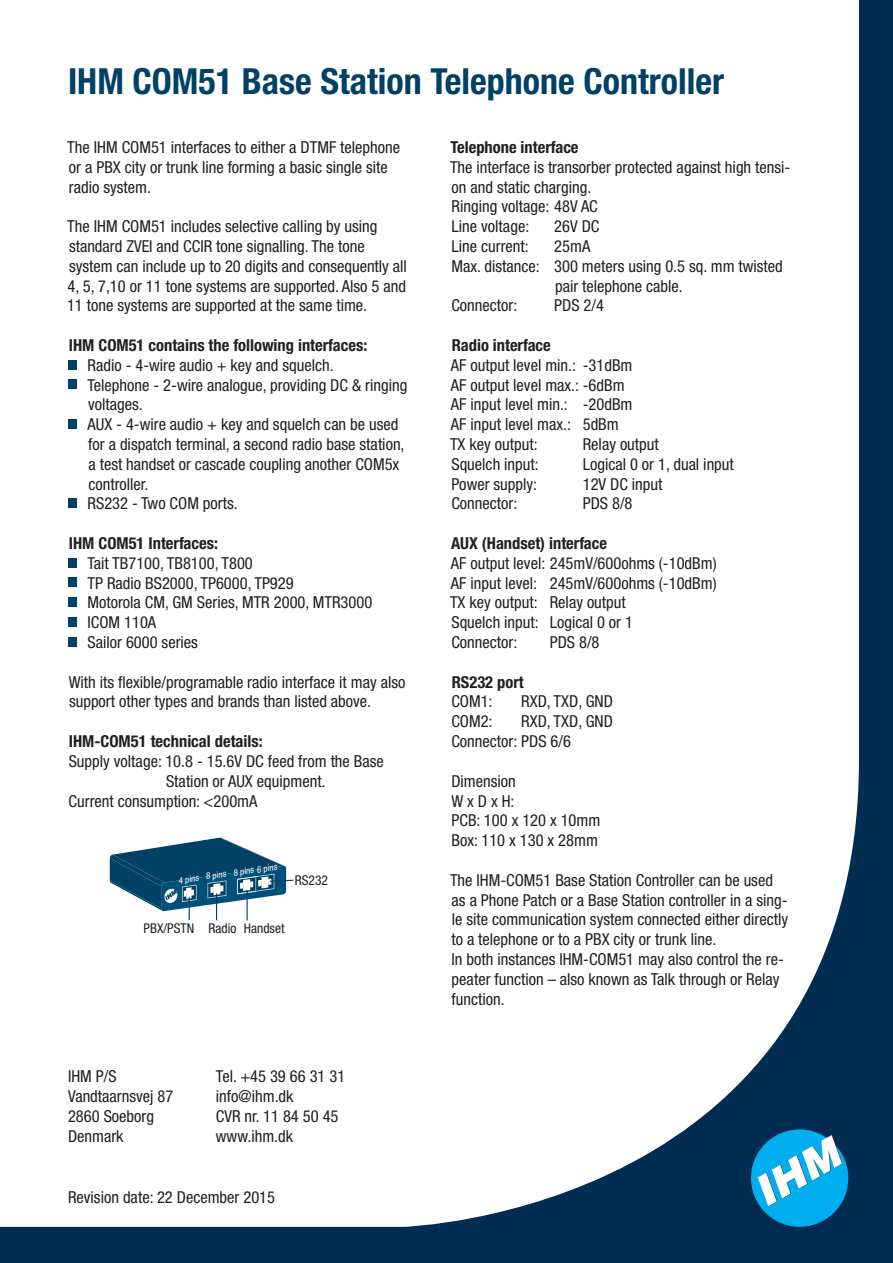
<style>
.page{position:relative;width:893px;height:1263px;background:#002d51}
.page>*{position:absolute;margin:0;border:0;box-sizing:border-box;transform-origin:0 0}
.t1{font:700 condensed 36px "Helvetica Neue";color:#004165}
.t2{font:condensed 16.5px/19.8px "Helvetica Neue";color:#231f20}
.t3{font:700 condensed 16.5px "Helvetica Neue";color:#231f20}
.t4{font:condensed 13.5px "Helvetica Neue";color:#231f20}
.t5{font:italic condensed 8.85px "Helvetica Neue";color:#fff}
.s1{font-weight:700}
</style>
<div class="page">
<div style="left:0;top:0;width:859px;height:1227px;background:#fff"></div>
<svg style="left:751px;top:1129px;width:97px;height:98px"></svg>
<div style="left:68px;top:360px;width:9px;height:9px;background:#004165"></div>
<div style="left:68px;top:380px;width:9px;height:9px;background:#004165"></div>
<div style="left:68px;top:419px;width:9px;height:10px;background:#004165"></div>
<div style="left:68px;top:499px;width:9px;height:9px;background:#004165"></div>
<div style="left:68px;top:558px;width:9px;height:9px;background:#004165"></div>
<div style="left:68px;top:578px;width:9px;height:9px;background:#004165"></div>
<div style="left:68px;top:598px;width:9px;height:9px;background:#004165"></div>
<div style="left:68px;top:617px;width:9px;height:10px;background:#004165"></div>
<div style="left:68px;top:637px;width:9px;height:9px;background:#004165"></div>
<svg style="left:110px;top:837px;width:185px;height:83px;background:#7197ac"></svg>
<p class="t1" style="left:68px;top:59px;width:657px">IHM COM51 Base Station Telephone Controller</p>
<p class="t2" style="left:67px;top:137px;width:334px">The IHM COM51 interfaces to either a DTMF telephone or a PBX city or trunk line forming a basic single site radio system.</p>
<p class="t2" style="left:67px;top:216px;width:341px">The IHM COM51 includes selective calling by using standard ZVEI and CCIR tone signalling. The tone system can include up to 20 digits and consequently all 4, 5, 7,10 or 11 tone systems are supported. Also 5 and 11 tone systems are supported at the same time.</p>
<p class="t3" style="left:69px;top:335px;width:300px">IHM COM51 contains the following interfaces:</p>
<p class="t2" style="left:88px;top:355px;width:248px">Radio - 4-wire audio + key and squelch.</p>
<p class="t2" style="left:88px;top:375px;width:321px">Telephone - 2-wire analogue, providing DC &amp; ringing voltages.</p>
<p class="t2" style="left:88px;top:414px;width:319px">AUX - 4-wire audio + key and squelch can be used for a dispatch terminal, a second radio base station, a test handset or cascade coupling another COM5x controller.</p>
<p class="t2" style="left:88px;top:494px;width:152px">RS232 - Two COM ports.</p>
<p class="t3" style="left:69px;top:533px;width:151px">IHM COM51 Interfaces:</p>
<p class="t2" style="left:88px;top:553px;width:167px">Tait TB7100, TB8100, T800</p>
<p class="t2" style="left:88px;top:573px;width:208px">TP Radio BS2000, TP6000, TP929</p>
<p class="t2" style="left:88px;top:593px;width:286px">Motorola CM, GM Series, MTR 2000, MTR3000</p>
<p class="t2" style="left:88px;top:612px;width:70px">ICOM 110A</p>
<p class="t2" style="left:88px;top:632px;width:112px">Sailor 6000 series</p>
<p class="t2" style="left:69px;top:672px;width:338px">With its flexible/programable radio interface it may also support other types and brands than listed above.</p>
<p class="t3" style="left:69px;top:731px;width:195px">IHM-COM51 technical details:</p>
<p class="t2" style="left:166px;top:751px;width:219px;text-indent:-97px">Supply voltage: 10.8 - 15.6V DC feed from the Base<br>Station or AUX equipment.</p>
<p class="t2" style="left:69px;top:791px;width:190px">Current consumption: &lt;200mA</p>
<p class="t5" style="left:205px;top:871px;width:22px;rotate:-8deg">8 pins</p>
<p class="t5" style="left:233px;top:867px;width:46px;rotate:-8deg">8 pins 6 pins</p>
<p class="t5" style="left:178px;top:875px;width:22px;rotate:-8deg">4 pins</p>
<p class="t4" style="left:295px;top:872px;width:35px">RS232</p>
<p class="t4" style="left:144px;top:920px;width:52px">PBX/PSTN</p>
<p class="t4" style="left:209px;top:920px;width:29px">Radio</p>
<p class="t4" style="left:244px;top:920px;width:42px">Handset</p>
<p class="t2" style="left:68px;top:1066px;width:50px">IHM P/S</p>
<p class="t2" style="left:68px;top:1086px;width:107px">Vandtaarnsvej 87</p>
<p class="t2" style="left:68px;top:1106px;width:88px">2860 Soeborg</p>
<p class="t2" style="left:68px;top:1126px;width:57px">Denmark</p>
<p class="t2" style="left:216px;top:1066px;width:131px">Tel. +45 39 66 31 31</p>
<p class="t2" style="left:216px;top:1086px;width:79px">info@ihm.dk</p>
<p class="t2" style="left:216px;top:1106px;width:124px">CVR nr. 11 84 50 45</p>
<p class="t2" style="left:216px;top:1126px;width:79px">www.ihm.dk</p>
<p class="t2" style="left:68px;top:1187px;width:209px">Revision date: 22 December 2015</p>
<p class="t3" style="left:450px;top:137px;width:130px">Telephone interface</p>
<p class="t2" style="left:450px;top:157px;width:342px">The interface is transorber protected against high tensi&shy;on and static charging.</p>
<p class="t2" style="left:452px;top:197px;width:148px">Ringing voltage: 48V AC</p>
<p class="t2" style="left:452px;top:216px;width:79px">Line voltage:</p>
<p class="t2" style="left:554px;top:216px;width:47px">26V DC</p>
<p class="t2" style="left:452px;top:236px;width:79px">Line current:</p>
<p class="t2" style="left:554px;top:236px;width:38px">25mA</p>
<p class="t2" style="left:452px;top:256px;width:333px;text-align:center">Max. distance: 300 meters using 0.5 sq. mm twisted pair telephone cable.</p>
<p class="t2" style="left:451px;top:296px;width:67px">Connector:</p>
<p class="t2" style="left:554px;top:296px;width:51px">PDS 2/4</p>
<p class="t2" style="left:451px;top:335px;width:183px"><span class="s1">Radio interface<br></span>AF output level min.: -31dBm</p>
<p class="t2" style="left:451px;top:375px;width:175px">AF output level max.: -6dBm</p>
<p class="t2" style="left:451px;top:395px;width:183px">AF input level min.: -20dBm</p>
<p class="t2" style="left:450px;top:414px;width:170px">AF input level max.: 5dBm<br>TX key output:</p>
<p class="t2" style="left:583px;top:434px;width:78px">Relay output</p>
<p class="t2" style="left:451px;top:454px;width:89px">Squelch input:</p>
<p class="t2" style="left:583px;top:454px;width:153px">Logical 0 or 1, dual input</p>
<p class="t2" style="left:452px;top:474px;width:87px">Power supply:</p>
<p class="t2" style="left:583px;top:474px;width:81px">12V DC input</p>
<p class="t2" style="left:451px;top:494px;width:67px">Connector:</p>
<p class="t2" style="left:583px;top:494px;width:51px">PDS 8/8</p>
<p class="t3" style="left:451px;top:533px;width:158px">AUX (Handset) interface</p>
<p class="t2" style="left:451px;top:553px;width:267px">AF output level: 245mV/600ohms (-10dBm)</p>
<p class="t2" style="left:451px;top:573px;width:267px">AF input level: 245mV/600ohms (-10dBm)</p>
<p class="t2" style="left:450px;top:593px;width:177px">TX key output: Relay output</p>
<p class="t2" style="left:451px;top:612px;width:183px">Squelch input: Logical 0 or 1</p>
<p class="t2" style="left:451px;top:632px;width:67px">Connector:</p>
<p class="t2" style="left:550px;top:632px;width:51px">PDS 8/8</p>
<p class="t3" style="left:452px;top:672px;width:74px">RS232 port</p>
<p class="t2" style="left:451px;top:692px;width:43px">COM1:</p>
<p class="t2" style="left:521px;top:692px;width:93px">RXD, TXD, GND</p>
<p class="t2" style="left:451px;top:711px;width:43px">COM2:</p>
<p class="t2" style="left:521px;top:711px;width:93px">RXD, TXD, GND</p>
<p class="t2" style="left:451px;top:731px;width:121px">Connector: PDS 6/6</p>
<p class="t2" style="left:451px;top:771px;width:66px">Dimension</p>
<p class="t2" style="left:451px;top:791px;width:65px">W x D x H:</p>
<p class="t2" style="left:452px;top:810px;width:150px">PCB: 100 x 120 x 10mm</p>
<p class="t2" style="left:452px;top:830px;width:148px">Box: 110 x 130 x 28mm</p>
<p class="t2" style="left:450px;top:870px;width:340px">The IHM-COM51 Base Station Controller can be used as a Phone Patch or a Base Station controller in a sing&shy;le site communication system connected either directly to a telephone or to a PBX city or trunk line.<br>In both instances IHM-COM51 may also control the re&shy;peater function – also known as Talk through or Relay function.</p>
</div>
